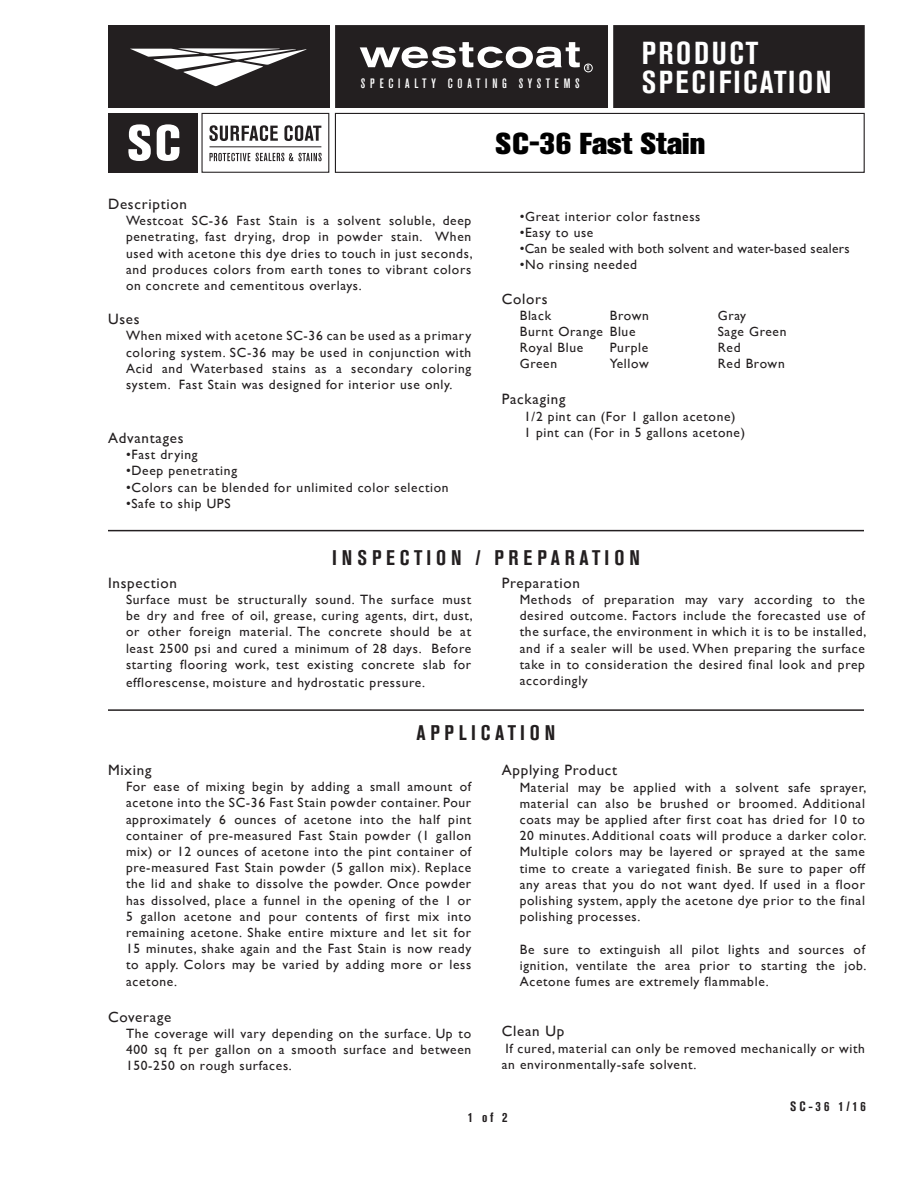
<style>
.page{position:relative;width:918px;height:1188px;background:#fff}
.page>*{position:absolute;margin:0;border:0;box-sizing:border-box;transform-origin:0 0}
.t1{font:700 condensed 31.5px/28.5px "Akzidenz Grotesk BE";letter-spacing:.085em;color:#fff}
.t2{font:800 30px "Akzidenz Grotesk BE";color:#000}
.t3{font:700 condensed 21px "Akzidenz Grotesk BE";letter-spacing:.22em;color:#231f20}
.t4{font:15px "Gill Sans";letter-spacing:.05em;color:#231f20}
.t5{font:13.5px/16.2px "Gill Sans";letter-spacing:.05em;color:#231f20;text-align:justify}
.t6{font:13.5px "Gill Sans";letter-spacing:.02em;color:#231f20}
.t7{font:500 condensed 13.5px "Akzidenz Grotesk BE";letter-spacing:.355em;color:#fff}
.t8{font:700 condensed 13.5px "Akzidenz Grotesk BE";letter-spacing:.22em;color:#231f20}
.t9{font:500 condensed 7.5px "Akzidenz Grotesk BE";color:#fff}
</style>
<div class="page">
<hr style="left:108px;top:530px;width:756px;height:1px;background:#231f20">
<hr style="left:108px;top:709px;width:756px;height:2px;background:#231f20">
<div style="left:615px;top:27px;width:248px;height:79px;background:#231f20"></div>
<div style="left:613px;top:25px;width:252px;height:83px;border:3px solid #231f20"></div>
<div style="left:335px;top:113px;width:530px;height:60px;border:1px solid #231f20"></div>
<div style="left:108px;top:25px;width:221px;height:83px;background:#231f20"></div>
<svg style="left:130px;top:48px;width:177px;height:38px"></svg>
<svg style="left:335px;top:25px;width:272px;height:83px;background:#3b3839"></svg>
<div style="left:201px;top:113px;width:128px;height:60px;border:1px solid #231f20"></div>
<div style="left:109px;top:113px;width:89px;height:60px;background:#231f20"></div>
<svg style="left:128px;top:124px;width:23px;height:37px"></svg>
<svg style="left:157px;top:124px;width:22px;height:37px"></svg>
<svg style="left:209px;top:125px;width:69px;height:16px"></svg>
<svg style="left:284px;top:125px;width:37px;height:16px"></svg>
<hr style="left:210px;top:146px;width:111px;height:1px;background:#231f20">
<svg style="left:209px;top:153px;width:41px;height:8px"></svg>
<svg style="left:256px;top:153px;width:66px;height:8px"></svg>
<h1 class="t1" style="left:642px;top:40px;width:191px">PRODUCT<br>SPECIFICATION</h1>
<h2 class="t2" style="left:496px;top:126px;width:211px">SC-36 Fast Stain</h2>
<p class="t9" style="left:587px;top:64px;width:4px">R</p>
<p class="t7" style="left:361px;top:76px;width:220px">SPECIALTY COATING SYSTEMS</p>
<p class="t4" style="left:108px;top:195px;width:81px">Description</p>
<p class="t5" style="left:126px;top:213px;width:348px">Westcoat SC-36 Fast Stain is a solvent soluble, deep penetrating, fast drying, drop in powder stain. When used with acetone this dye dries to touch in just seconds, and produces colors from earth tones to vibrant colors on concrete and cementitous overlays.</p>
<p class="t4" style="left:108px;top:310px;width:33px">Uses</p>
<p class="t5" style="left:126px;top:328px;width:347px">When mixed with acetone SC-36 can be used as a primary coloring system. SC-36 may be used in conjunction with Acid and Waterbased stains as a secondary coloring system. Fast Stain was designed for interior use only.</p>
<p class="t4" style="left:108px;top:429px;width:77px">Advantages</p>
<p class="t5" style="left:126px;top:447px;width:73px">•Fast drying</p>
<p class="t5" style="left:126px;top:463px;width:113px">•Deep penetrating</p>
<p class="t5" style="left:126px;top:479px;width:324px">•Colors can be blended for unlimited color selection</p>
<p class="t5" style="left:126px;top:495px;width:106px">•Safe to ship UPS</p>
<p class="t5" style="left:520px;top:208px;width:182px">•Great interior color fastness</p>
<p class="t5" style="left:520px;top:224px;width:75px">•Easy to use</p>
<p class="t6" style="left:520px;top:241px;width:331px">•Can be sealed with both solvent and water-based sealers</p>
<p class="t5" style="left:520px;top:257px;width:119px">•No rinsing needed</p>
<p class="t4" style="left:502px;top:290px;width:47px">Colors</p>
<p class="t5" style="left:520px;top:307px;width:33px">Black</p>
<p class="t5" style="left:610px;top:307px;width:41px">Brown</p>
<p class="t5" style="left:718px;top:307px;width:30px">Gray</p>
<p class="t5" style="left:520px;top:323px;width:117px">Burnt Orange Blue</p>
<p class="t5" style="left:718px;top:323px;width:70px">Sage Green</p>
<p class="t5" style="left:520px;top:339px;width:65px">Royal Blue</p>
<p class="t5" style="left:610px;top:339px;width:40px">Purple</p>
<p class="t5" style="left:718px;top:339px;width:24px">Red</p>
<p class="t5" style="left:520px;top:356px;width:39px">Green</p>
<p class="t5" style="left:610px;top:356px;width:41px">Yellow</p>
<p class="t5" style="left:718px;top:356px;width:69px">Red Brown</p>
<p class="t4" style="left:502px;top:391px;width:65px">Packaging</p>
<p class="t5" style="left:524px;top:408px;width:222px">1/2 pint can (For 1 gallon acetone)<br>1 pint can (For in 5 gallons acetone)</p>
<h3 class="t3" style="left:332px;top:545px;width:309px">INSPECTION / PREPARATION</h3>
<p class="t4" style="left:502px;top:574px;width:80px">Preparation</p>
<p class="t5" style="left:520px;top:591px;width:348px">Methods of preparation may vary according to the desired outcome. Factors include the forecasted use of the surface, the environment in which it is to be installed, and if a sealer will be used. When preparing the surface take in to consideration the desired final look and prep accordingly</p>
<h3 class="t3" style="left:417px;top:721px;width:140px">APPLICATION</h3>
<p class="t4" style="left:108px;top:574px;width:71px">Inspection</p>
<p class="t5" style="left:126px;top:591px;width:348px">Surface must be structurally sound. The surface must be dry and free of oil, grease, curing agents, dirt, dust, or other foreign material. The concrete should be at least 2500 psi and cured a minimum of 28 days. Before starting flooring work, test existing concrete slab for</p>
<p class="t5" style="left:126px;top:674px;width:301px">efflorescense, moisture and hydrostatic pressure.</p>
<p class="t4" style="left:108px;top:761px;width:45px">Mixing</p>
<p class="t5" style="left:126px;top:778px;width:347px">For ease of mixing begin by adding a small amount of acetone into the SC-36 Fast Stain powder container. Pour approximately 6 ounces of acetone into the half pint container of pre-measured Fast Stain powder (1 gallon mix) or 12 ounces of acetone into the pint container of pre-measured Fast Stain powder (5 gallon mix). Replace the lid and shake to dissolve the powder. Once powder has dissolved, place a funnel in the opening of the 1 or 5 gallon acetone and pour contents of first mix into remaining acetone. Shake entire mixture and let sit for 15 minutes, shake again and the Fast Stain is now ready to apply. Colors may be varied by adding more or less acetone.</p>
<p class="t4" style="left:108px;top:1008px;width:65px">Coverage</p>
<p class="t5" style="left:126px;top:1025px;width:347px">The coverage will vary depending on the surface. Up to 400 sq ft per gallon on a smooth surface and between 150-250 on rough surfaces.</p>
<p class="t4" style="left:502px;top:762px;width:117px">Applying Product</p>
<p class="t5" style="left:520px;top:779px;width:348px">Material may be applied with a solvent safe sprayer, material can also be brushed or broomed. Additional coats may be applied after first coat has dried for 10 to 20 minutes. Additional coats will produce a darker color.<br>Multiple colors may be layered or sprayed at the same time to create a variegated finish. Be sure to paper off any areas that you do not want dyed. If used in a floor polishing system, apply the acetone dye prior to the final polishing processes.</p>
<p class="t5" style="left:520px;top:941px;width:348px">Be sure to extinguish all pilot lights and sources of ignition, ventilate the area prior to starting the job.<br>Acetone fumes are extremely flammable.</p>
<p class="t4" style="left:502px;top:1023px;width:64px">Clean Up</p>
<p class="t5" style="left:502px;top:1040px;width:365px">If cured, material can only be removed mechanically or with an environmentally-safe solvent.</p>
<p class="t8" style="left:468px;top:1109px;width:41px">1 of 2</p>
<p class="t8" style="left:790px;top:1099px;width:77px">SC-36 1/16</p>
</div>
